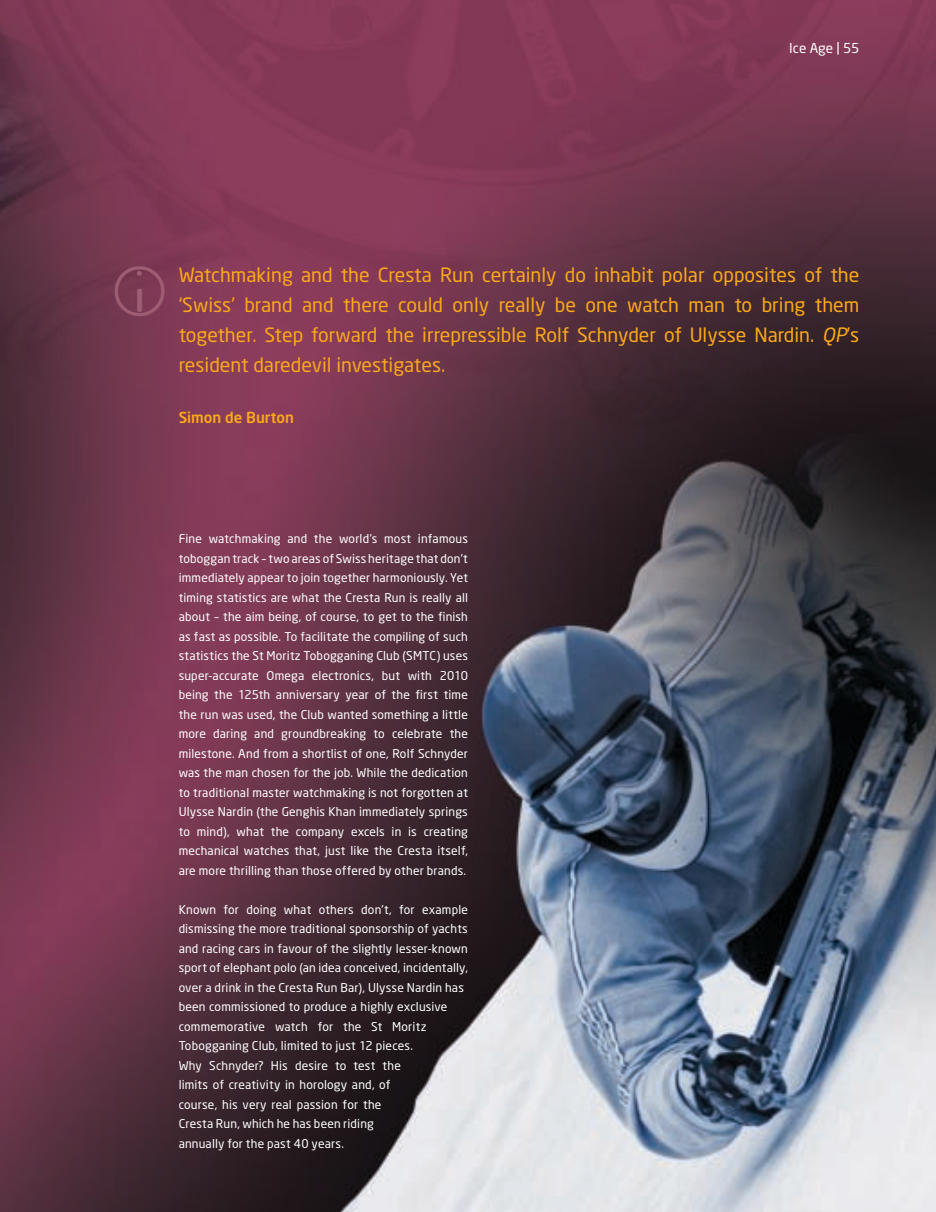
<style>
.page{position:relative;width:936px;height:1212px;background:#fff}
.page>*{position:absolute;margin:0;border:0;box-sizing:border-box;transform-origin:0 0}
.t1{font:49.8px "QP Normal";color:#9e5d72}
.t2{font:19.5px/30px "Neo Sans";color:#faa819;text-align:justify}
.t3{font:500 15px "Neo Sans";color:#faa819}
.t4{font:13.5px "Neo Sans";color:#fff}
.t5{font:12px/19.5px "Neo Sans";letter-spacing:.01em;color:#fff;text-align:justify}
.s1{font-style:italic}
</style>
<div class="page">
<img style="left:0;top:0;width:935px;height:1212px">
<p class="t4" style="left:789px;top:40px;width:72px">Ice Age | 55</p>
<h1 class="t1" style="left:115px;top:266px;width:43px">5</h1>
<p class="t2" style="left:179px;top:259px;width:682px">Watchmaking and the Cresta Run certainly do inhabit polar opposites of the ‘Swiss’ brand and there could only really be one watch man to bring them together. Step forward the irrepressible Rolf Schnyder of Ulysse Nardin. <span class="s1">QP</span>’s resident daredevil investigates.</p>
<p class="t3" style="left:179px;top:408px;width:117px">Simon de Burton</p>
<p class="t5" style="left:179px;top:529px;width:291px">Fine watchmaking and the world’s most infamous toboggan track – two areas of Swiss heritage that don’t immediately appear to join together harmoniously. Yet timing statistics are what the Cresta Run is really all about – the aim being, of course, to get to the finish as fast as possible. To facilitate the compiling of such statistics the St Moritz Tobogganing Club (SMTC) uses super-accurate Omega electronics, but with 2010 being the 125th anniversary year of the first time the run was used, the Club wanted something a little more daring and groundbreaking to celebrate the milestone. And from a shortlist of one, Rolf Schnyder was the man chosen for the job. While the dedication to traditional master watchmaking is not forgotten at Ulysse Nardin (the Genghis Khan immediately springs to mind), what the company excels in is creating mechanical watches that, just like the Cresta itself, are more thrilling than those offered by other brands.</p>
<p class="t5" style="left:179px;top:899px;width:291px;text-align:left">Known for doing what others don’t, for example dismissing the more traditional sponsorship of yachts and racing cars in favour of the slightly lesser-known sport of elephant polo (an idea conceived, incidentally, over a drink in the Cresta Run Bar), Ulysse Nardin has been commissioned to produce a highly exclusive commemorative watch for the St Moritz Tobogganing Club, limited to just 12 pieces.<br>Why Schnyder? His desire to test the<br>limits of creativity in horology and, of<br>course, his very real passion for the<br>Cresta Run, which he has been riding<br>annually for the past 40 years.</p>
</div>
